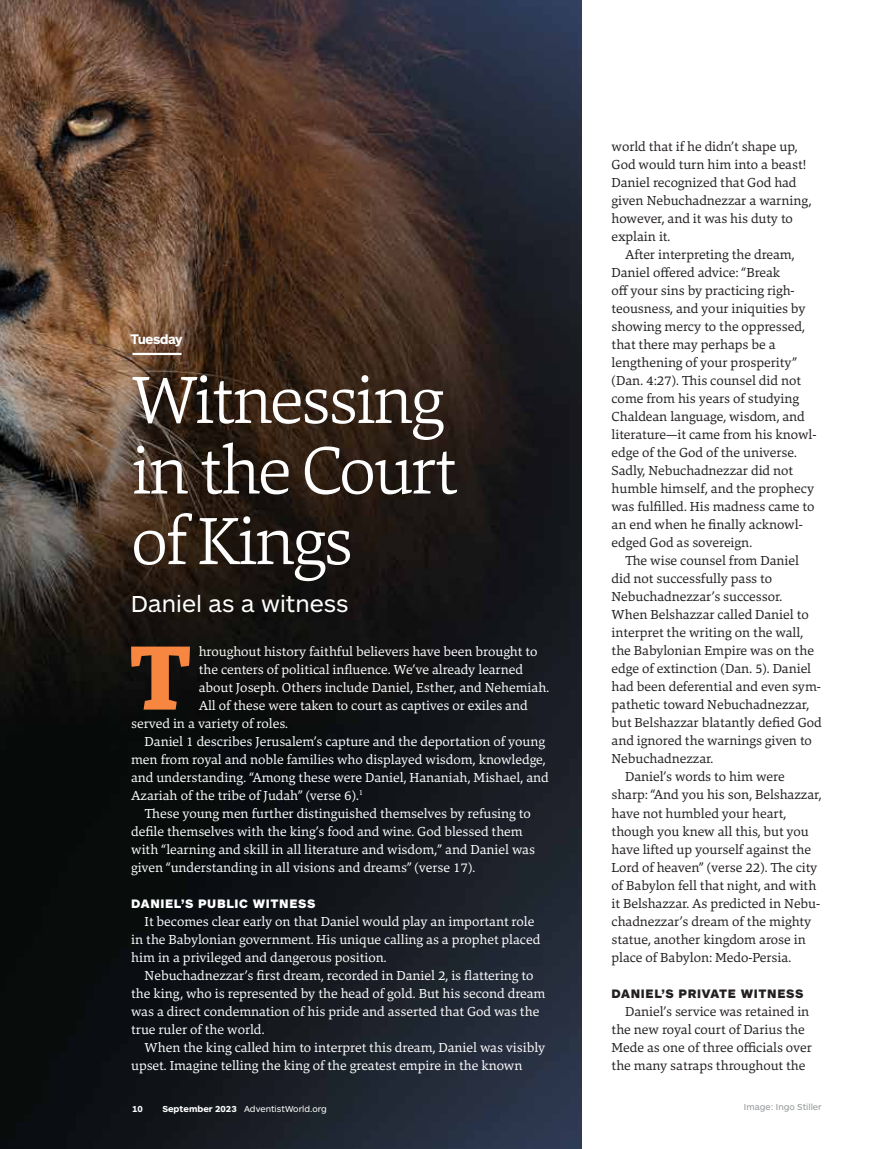
<style>
.page{position:relative;width:872px;height:1149px;background:#fff}
.page>*{position:absolute;margin:0;border:0;box-sizing:border-box;transform-origin:0 0}
.t1{font:900 94.65px "Danton";color:#f68640}
.t2{font:300 69px/70.5px "Danton";letter-spacing:-.04em;color:#fff}
.t3{font:24px "ARS Maquette Pro";color:#fff}
.t4{font:13.5px/18px "Danton";color:#231f20}
.t5{font:13.5px/18px "Danton";color:#fff}
.t6{font:700 13.5px "ARS Maquette Pro";color:#fff}
.t7{font:900 12.75px "ARS Maquette Pro";letter-spacing:.05em;color:#231f20}
.t8{font:900 12.75px "ARS Maquette Pro";letter-spacing:.05em;color:#fff}
.t9{font:9px "ARS Maquette Pro";letter-spacing:.035em;color:#fff}
.t10{font:9px "ARS Maquette Pro";color:#939598}
.t11{font:700 9px "ARS Maquette Pro";color:#fff}
</style>
<div class="page">
<img style="left:0;top:0;width:581px;height:1148px">
<hr style="left:132px;top:353px;width:50px;height:2px;background:#fff">
<p class="t6" style="left:130px;top:330px;width:54px">Tuesday</p>
<h2 class="t2" style="left:131px;top:364px;width:327px">Witnessing in the Court of Kings</h2>
<h3 class="t3" style="left:131px;top:588px;width:219px">Daniel as a witness</h3>
<h1 class="t1" style="left:128px;top:614px;width:67px">T</h1>
<p class="t5" style="left:199px;top:641px;width:340px">hroughout history faithful believers have been brought to</p>
<p class="t5" style="left:199px;top:659px;width:326px">the centers of political influence. We’ve already learned</p>
<p class="t5" style="left:199px;top:677px;width:352px">about Joseph. Others include Daniel, Esther, and Nehemiah.</p>
<p class="t5" style="left:199px;top:695px;width:330px">All of these were taken to court as captives or exiles and</p>
<p class="t5" style="left:131px;top:713px;width:158px">served in a variety of roles.</p>
<p class="t5" style="left:145px;top:731px;width:402px">Daniel 1 describes Jerusalem’s capture and the deportation of young</p>
<p class="t5" style="left:131px;top:749px;width:416px">men from royal and noble families who displayed wisdom, knowledge,</p>
<p class="t5" style="left:131px;top:767px;width:419px">and understanding. “Among these were Daniel, Hananiah, Mishael, and</p>
<p class="t5" style="left:131px;top:785px;width:234px">Azariah of the tribe of Judah” (verse 6).<sup>1</sup></p>
<p class="t5" style="left:145px;top:803px;width:387px">These young men further distinguished themselves by refusing to</p>
<p class="t5" style="left:131px;top:821px;width:393px">defile themselves with the king’s food and wine. God blessed them</p>
<p class="t5" style="left:131px;top:839px;width:405px">with “learning and skill in all literature and wisdom,” and Daniel was</p>
<p class="t5" style="left:131px;top:857px;width:345px">given “understanding in all visions and dreams” (verse 17).</p>
<p class="t8" style="left:131px;top:894px;width:186px">DANIEL’S PUBLIC WITNESS</p>
<p class="t5" style="left:131px;top:911px;width:410px;text-indent:14px">It becomes clear early on that Daniel would play an important role in the Babylonian government. His unique calling as a prophet placed him in a privileged and dangerous position.</p>
<p class="t5" style="left:131px;top:965px;width:416px;text-indent:14px">Nebuchadnezzar’s first dream, recorded in Daniel 2, is flattering to the king, who is represented by the head of gold. But his second dream was a direct condemnation of his pride and asserted that God was the true ruler of the world.</p>
<p class="t5" style="left:131px;top:1037px;width:415px;text-indent:14px">When the king called him to interpret this dream, Daniel was visibly upset. Imagine telling the king of the greatest empire in the known</p>
<p class="t4" style="left:611px;top:137px;width:202px">world that if he didn’t shape up,<br>God would turn him into a beast!<br>Daniel recognized that God had given Nebuchadnezzar a warning, however, and it was his duty to explain it.</p>
<p class="t4" style="left:611px;top:245px;width:206px;text-indent:14px">After interpreting the dream,<br>Daniel offered advice: “Break<br>off your sins by practicing righ&shy;teousness, and your iniquities by showing mercy to the oppressed, that there may perhaps be a lengthening of your prosperity” (Dan. 4:27). This counsel did not come from his years of studying<br>Chaldean language, wisdom, and literature—it came from his knowl&shy;edge of the God of the universe.<br>Sadly, Nebuchadnezzar did not humble himself, and the prophecy was fulfilled. His madness came to an end when he finally acknowl&shy;edged God as sovereign.</p>
<p class="t4" style="left:625px;top:551px;width:175px">The wise counsel from Daniel</p>
<p class="t4" style="left:611px;top:569px;width:162px">did not successfully pass to</p>
<p class="t4" style="left:611px;top:587px;width:172px">Nebuchadnezzar’s successor.</p>
<p class="t4" style="left:611px;top:605px;width:199px">When Belshazzar called Daniel to</p>
<p class="t4" style="left:611px;top:623px;width:193px">interpret the writing on the wall,</p>
<p class="t4" style="left:611px;top:641px;width:204px">the Babylonian Empire was on the</p>
<p class="t4" style="left:611px;top:659px;width:201px">edge of extinction (Dan. 5). Daniel</p>
<p class="t4" style="left:611px;top:677px;width:211px">had been deferential and even sym-</p>
<p class="t4" style="left:611px;top:695px;width:199px">pathetic toward Nebuchadnezzar,</p>
<p class="t4" style="left:611px;top:713px;width:212px">but Belshazzar blatantly defied God</p>
<p class="t4" style="left:611px;top:731px;width:202px">and ignored the warnings given to</p>
<p class="t4" style="left:611px;top:749px;width:103px">Nebuchadnezzar.</p>
<p class="t4" style="left:625px;top:767px;width:161px">Daniel’s words to him were</p>
<p class="t4" style="left:611px;top:785px;width:211px">sharp: “And you his son, Belshazzar,</p>
<p class="t4" style="left:611px;top:803px;width:176px">have not humbled your heart,</p>
<p class="t4" style="left:611px;top:821px;width:199px">though you knew all this, but you</p>
<p class="t4" style="left:611px;top:839px;width:201px">have lifted up yourself against the</p>
<p class="t4" style="left:611px;top:857px;width:207px">Lord of heaven” (verse 22). The city</p>
<p class="t4" style="left:611px;top:875px;width:206px">of Babylon fell that night, and with</p>
<p class="t4" style="left:611px;top:893px;width:210px">it Belshazzar. As predicted in Nebu-</p>
<p class="t4" style="left:611px;top:911px;width:201px">chadnezzar’s dream of the mighty</p>
<p class="t4" style="left:611px;top:929px;width:196px">statue, another kingdom arose in</p>
<p class="t4" style="left:611px;top:947px;width:181px">place of Babylon: Medo-Persia.</p>
<p class="t7" style="left:611px;top:984px;width:193px">DANIEL’S PRIVATE WITNESS</p>
<p class="t4" style="left:611px;top:1001px;width:202px;text-indent:14px">Daniel’s service was retained in the new royal court of Darius the<br>Mede as one of three officials over the many satraps throughout the</p>
<p class="t11" style="left:132px;top:1103px;width:12px">10</p>
<p class="t11" style="left:162px;top:1103px;width:76px">September 2023</p>
<p class="t10" style="left:744px;top:1101px;width:79px">Image: Ingo Stiller</p>
<p class="t9" style="left:244px;top:1103px;width:84px">AdventistWorld.org</p>
</div>
